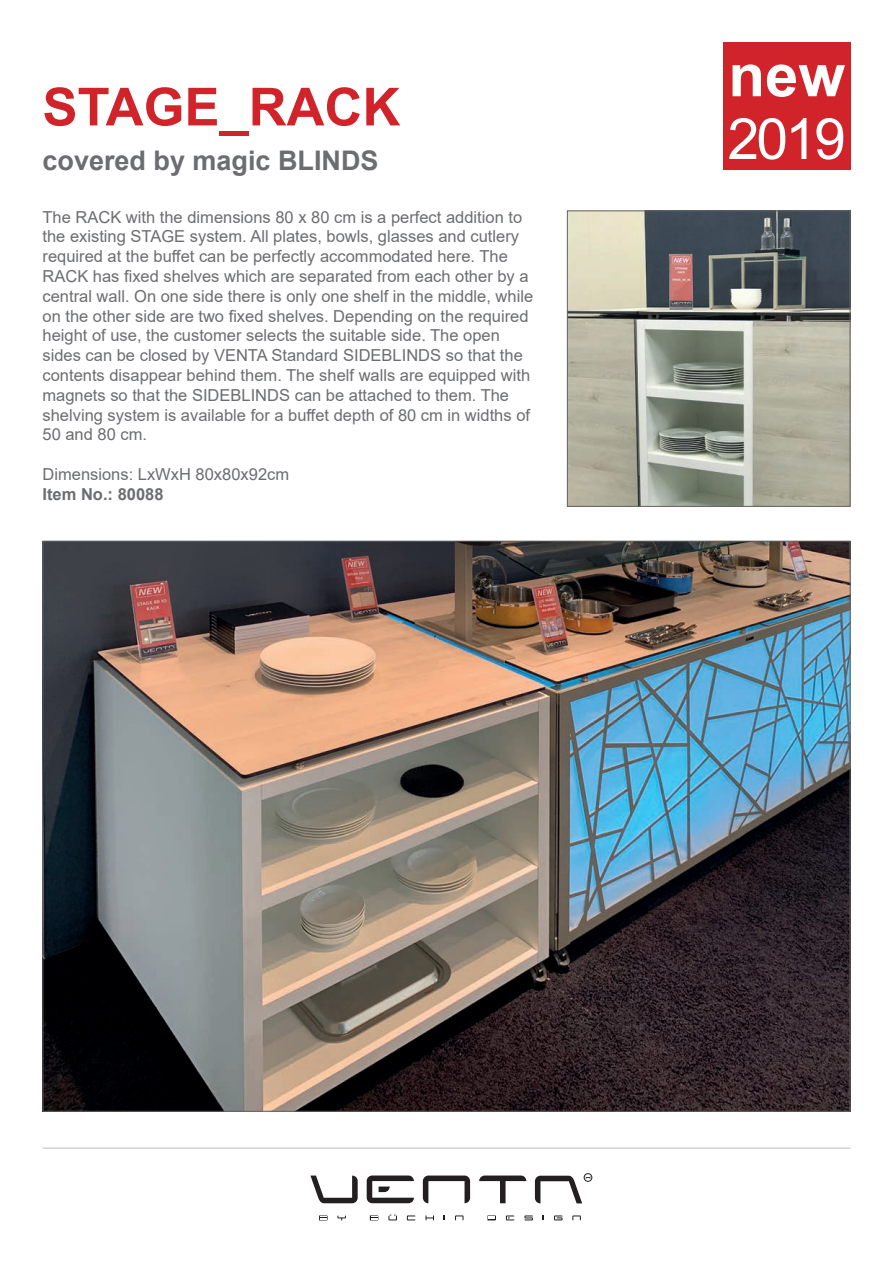
<style>
.page{position:relative;width:893px;height:1263px;background:#fff}
.page>*{position:absolute;margin:0;border:0;box-sizing:border-box;transform-origin:0 0}
.t1{font:700 60px "Arial";color:#fff}
.t2{font:57px "Arial";color:#fff}
.t3{font:700 52.5px "Arial";color:#d1232a}
.t4{font:700 27px "Arial";color:#6c6d70}
.t5{font:16.5px/19.8px "Arial";color:#6c6d70}
.t6{font:700 16.5px "Arial";color:#6c6d70}
</style>
<div class="page">
<img style="left:569px;top:212px;width:279px;height:293px">
<div style="left:567px;top:210px;width:283px;height:297px;border:1px solid #656262"></div>
<img style="left:45px;top:543px;width:803px;height:567px">
<hr style="left:43px;top:1147px;width:807px;height:2px;background:#d1d2d4">
<svg style="left:423px;top:1175px;width:47px;height:28px"></svg>
<svg style="left:479px;top:1175px;width:47px;height:28px"></svg>
<svg style="left:310px;top:1175px;width:48px;height:28px"></svg>
<svg style="left:367px;top:1175px;width:47px;height:28px"></svg>
<svg style="left:337px;top:1215px;width:9px;height:5px"></svg>
<svg style="left:455px;top:1215px;width:8px;height:5px"></svg>
<svg style="left:487px;top:1215px;width:9px;height:5px"></svg>
<svg style="left:425px;top:1215px;width:9px;height:5px"></svg>
<svg style="left:407px;top:1215px;width:8px;height:5px"></svg>
<svg style="left:524px;top:1215px;width:9px;height:5px"></svg>
<svg style="left:554px;top:1215px;width:8px;height:5px"></svg>
<svg style="left:572px;top:1215px;width:9px;height:5px"></svg>
<svg style="left:506px;top:1215px;width:8px;height:5px"></svg>
<svg style="left:535px;top:1176px;width:55px;height:27px"></svg>
<div style="left:584px;top:1173px;width:8px;height:8px;border:1px solid #231f20;border-radius:50%"></div>
<svg style="left:388px;top:1214px;width:9px;height:6px"></svg>
<svg style="left:370px;top:1215px;width:8px;height:5px"></svg>
<svg style="left:319px;top:1215px;width:9px;height:5px"></svg>
<div style="left:723px;top:43px;width:127px;height:127px;background:#d1232a"></div>
<h3 class="t3" style="left:43px;top:70px;width:359px">STAGE_RACK</h3>
<h3 class="t4" style="left:43px;top:142px;width:338px">covered by magic BLINDS</h3>
<p class="t5" style="left:43px;top:207px;width:492px">The RACK with the dimensions 80 x 80 cm is a perfect addition to the existing STAGE system. All plates, bowls, glasses and cutlery required at the buffet can be perfectly accommodated here. The RACK has fixed shelves which are separated from each other by a central wall. On one side there is only one shelf in the middle, while on the other side are two fixed shelves. Depending on the required height of use, the customer selects the suitable side. The open sides can be closed by VENTA Standard SIDEBLINDS so that the contents disappear behind them. The shelf walls are equipped with magnets so that the SIDEBLINDS can be attached to them. The shelving system is available for a buffet depth of 80 cm in widths of 50 and 80 cm.</p>
<p class="t5" style="left:43px;top:464px;width:248px">Dimensions: LxWxH 80x80x92cm</p>
<p class="t6" style="left:43px;top:482px;width:123px">Item No.: 80088</p>
<h1 class="t1" style="left:728px;top:33px;width:118px">new</h1>
<h2 class="t2" style="left:727px;top:100px;width:120px">2019</h2>
</div>
